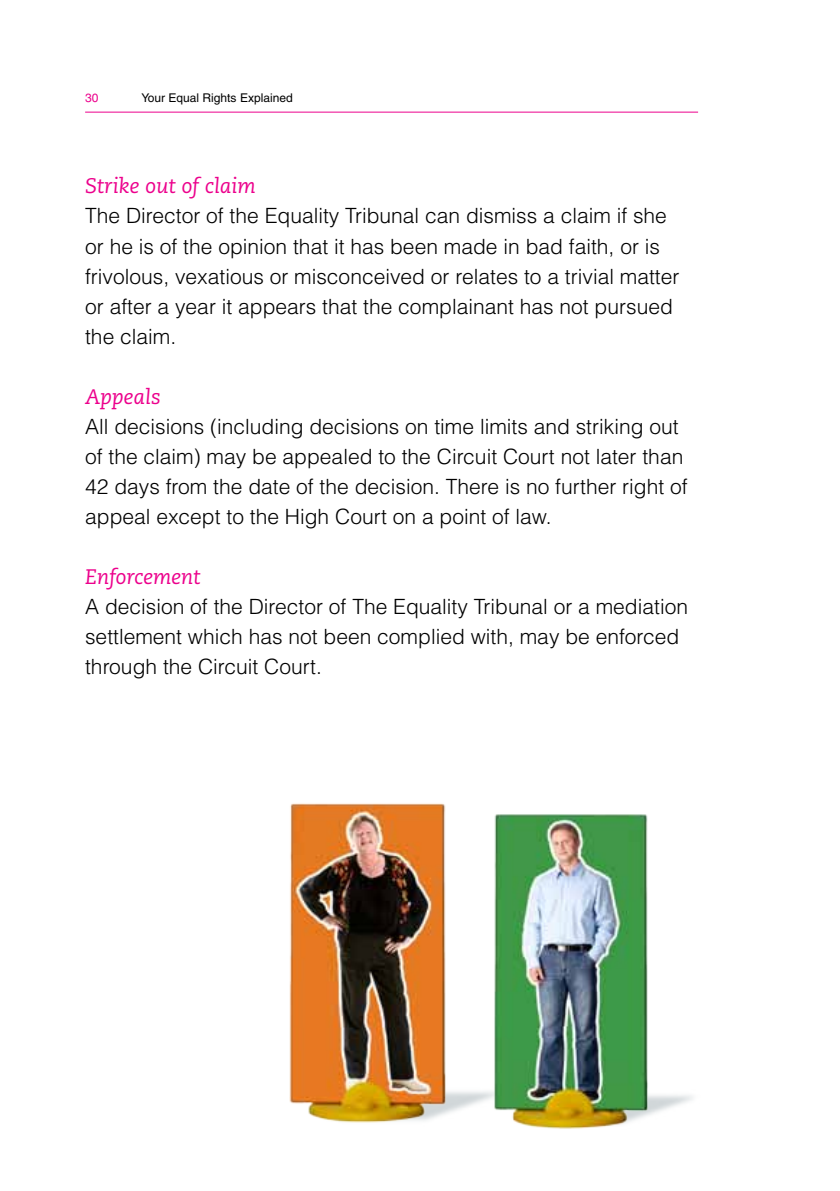
<style>
.page{position:relative;width:840px;height:1191px;background:#fff}
.page>*{position:absolute;margin:0;border:0;box-sizing:border-box;transform-origin:0 0}
.t1{font:300 21px/30px "Helvetica LT";color:#000}
.t2{font:italic 21px "Caecilia";color:#ec008c}
.t3{font:12px "Helvetica LT";color:#000}
.t4{font:12px "Helvetica LT";color:#ec008c}
</style>
<div class="page">
<hr style="left:85px;top:112px;width:612px;height:1px;background:#ec008c">
<img style="left:289px;top:803px;width:178px;height:320px">
<img style="left:467px;top:814px;width:188px;height:315px">
<p class="t4" style="left:85px;top:90px;width:15px">30</p>
<p class="t3" style="left:141px;top:90px;width:153px">Your Equal Rights Explained</p>
<p class="t2" style="left:85px;top:174px;width:172px">Strike out of claim</p>
<p class="t1" style="left:85px;top:201px;width:595px">The Director of the Equality Tribunal can dismiss a claim if she or he is of the opinion that it has been made in bad faith, or is frivolous, vexatious or misconceived or relates to a trivial matter or after a year it appears that the complainant has not pursued the claim.</p>
<p class="t2" style="left:85px;top:384px;width:77px">Appeals</p>
<p class="t1" style="left:85px;top:411px;width:603px">All decisions (including decisions on time limits and striking out of the claim) may be appealed to the Circuit Court not later than 42 days from the date of the decision. There is no further right of appeal except to the High Court on a point of law.</p>
<p class="t2" style="left:85px;top:564px;width:117px">Enforcement</p>
<p class="t1" style="left:85px;top:591px;width:604px">A decision of the Director of The Equality Tribunal or a mediation settlement which has not been complied with, may be enforced through the Circuit Court.</p>
</div>
